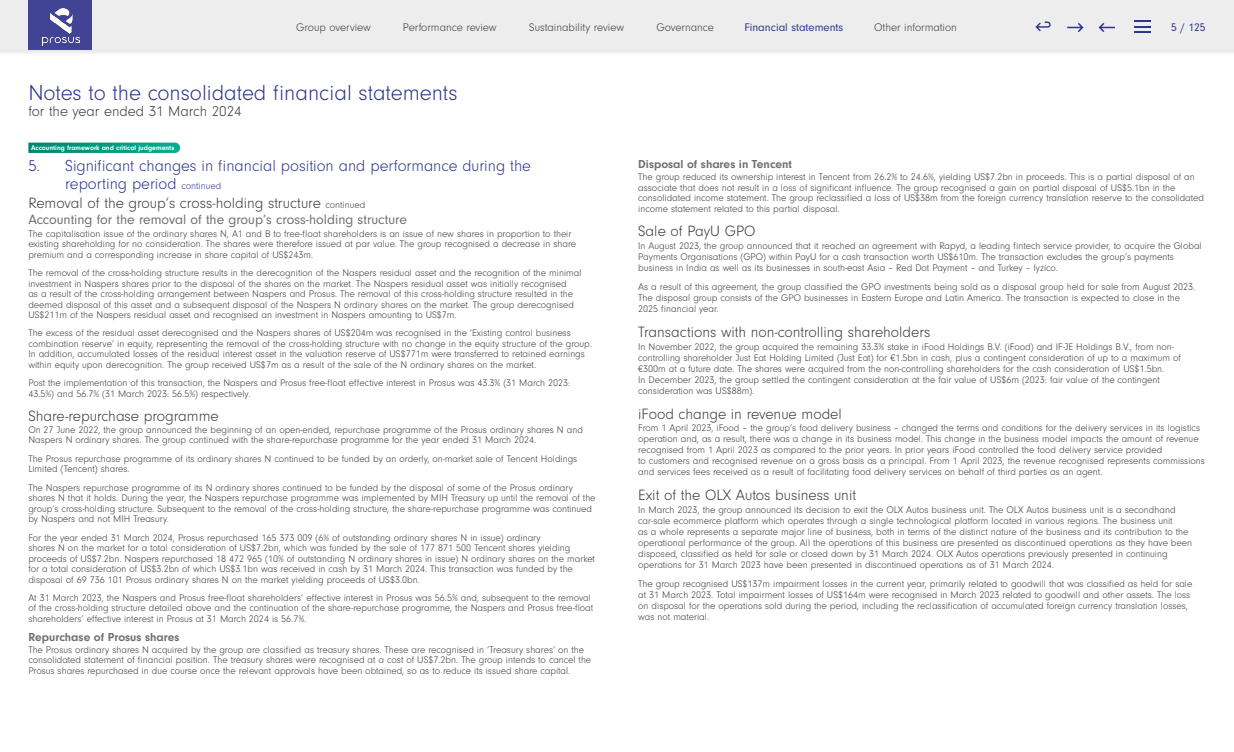
<style>
.page{position:relative;width:1234px;height:752px;background:#fff}
.page>*{position:absolute;margin:0;border:0;box-sizing:border-box;transform-origin:0 0}
.t1{font:300 22.5px "Neuzeit Gro";color:#2e368c}
.t2{font:300 16.5px/17.5px "Neuzeit Gro";color:#2e368c}
.t3{font:300 15.5px "Neuzeit Gro";color:#3d3d3c}
.t4{font:300 15px "Neuzeit Gro";color:#3d3d3c}
.t5{font:14px "Neuzeit Gro";color:#70706f}
.t6{font:700 12px "Neuzeit Gro";color:#70706f}
.t7{font:300 11.5px "Neuzeit Gro";color:#3d3d3c}
.t8{font:11.5px "Neuzeit Gro";color:#2e368c}
.t9{font:300 10px/10.5px "Neuzeit Gro";color:#3d3d3c}
.t10{font:700 7px "Neuzeit Gro";color:#fff}
.s1{font-size:10px}
</style>
<div class="page">
<svg style="left:28px;top:142px;width:152px;height:11px;background:#139f87"></svg>
<div style="left:0;top:0;width:1233px;height:56px;background:#1d1d1b;opacity:.1"></div>
<div style="left:0;top:0;width:1233px;height:50px;background:#ededed"></div>
<div style="left:29px;top:0;width:63px;height:50px;background:#414495"></div>
<img style="left:42px;top:9px;width:37px;height:36px">
<svg style="left:1035px;top:21px;width:15px;height:10px"></svg>
<svg style="left:1134px;top:21px;width:16px;height:12px"></svg>
<svg style="left:1067px;top:23px;width:16px;height:9px"></svg>
<svg style="left:1098px;top:23px;width:16px;height:9px"></svg>
<p class="t7" style="left:296px;top:21px;width:76px">Group overview</p>
<p class="t7" style="left:403px;top:21px;width:95px">Performance review</p>
<p class="t7" style="left:529px;top:21px;width:96px">Sustainability review</p>
<p class="t7" style="left:656px;top:21px;width:59px">Governance</p>
<p class="t8" style="left:744px;top:21px;width:100px">Financial statements</p>
<p class="t7" style="left:874px;top:21px;width:84px">Other information</p>
<p class="t8" style="left:1170px;top:21px;width:36px">5 / 125</p>
<h1 class="t1" style="left:28px;top:81px;width:430px">Notes to the consolidated financial statements</h1>
<h3 class="t4" style="left:28px;top:103px;width:215px">for the year ended 31 March 2024</h3>
<p class="t10" style="left:31px;top:144px;width:144px">Accounting framework and critical judgements</p>
<h2 class="t2" style="left:65px;top:157px;width:467px;text-indent:-37px">5. Significant changes in financial position and performance during the reporting period <span class="s1">continued</span></h2>
<h3 class="t3" style="left:28px;top:194px;width:338px">Removal of the group’s cross-holding structure <span class="s1">continued</span></h3>
<h3 class="t5" style="left:28px;top:212px;width:380px">Accounting for the removal of the group’s cross-holding structure</h3>
<p class="t9" style="left:28px;top:228px;width:549px">The capitalisation issue of the ordinary shares N, A1 and B to free-float shareholders is an issue of new shares in proportion to their existing shareholding for no consideration. The shares were therefore issued at par value. The group recognised a decrease in share premium and a corresponding increase in share capital of US$243m.</p>
<p class="t9" style="left:28px;top:267px;width:554px">The removal of the cross-holding structure results in the derecognition of the Naspers residual asset and the recognition of the minimal investment in Naspers shares prior to the disposal of the shares on the market. The Naspers residual asset was initially recognised<br>as a result of the cross-holding arrangement between Naspers and Prosus. The removal of this cross-holding structure resulted in the deemed disposal of this asset and a subsequent disposal of the Naspers N ordinary shares on the market. The group derecognised US$211m of the Naspers residual asset and recognised an investment in Naspers amounting to US$7m.</p>
<p class="t9" style="left:28px;top:328px;width:565px">The excess of the residual asset derecognised and the Naspers shares of US$204m was recognised in the ‘Existing control business combination reserve’ in equity, representing the removal of the cross-holding structure with no change in the equity structure of the group.<br>In addition, accumulated losses of the residual interest asset in the valuation reserve of US$771m were transferred to retained earnings within equity upon derecognition. The group received US$7m as a result of the sale of the N ordinary shares on the market.</p>
<p class="t9" style="left:28px;top:378px;width:543px">Post the implementation of this transaction, the Naspers and Prosus free-float effective interest in Prosus was 43.3% (31 March 2023:<br>43.5%) and 56.7% (31 March 2023: 56.5%) respectively.</p>
<h3 class="t3" style="left:28px;top:407px;width:192px">Share-repurchase programme</h3>
<p class="t9" style="left:28px;top:424px;width:556px">On 27 June 2022, the group announced the beginning of an open-ended, repurchase programme of the Prosus ordinary shares N and<br>Naspers N ordinary shares. The group continued with the share-repurchase programme for the year ended 31 March 2024.</p>
<p class="t9" style="left:28px;top:453px;width:550px">The Prosus repurchase programme of its ordinary shares N continued to be funded by an orderly, on-market sale of Tencent Holdings<br>Limited (Tencent) shares.</p>
<p class="t9" style="left:28px;top:482px;width:568px">The Naspers repurchase programme of its N ordinary shares continued to be funded by the disposal of some of the Prosus ordinary shares N that it holds. During the year, the Naspers repurchase programme was implemented by MIH Treasury up until the removal of the group’s cross-holding structure. Subsequent to the removal of the cross-holding structure, the share-repurchase programme was continued by Naspers and not MIH Treasury.</p>
<p class="t9" style="left:28px;top:532px;width:568px">For the year ended 31 March 2024, Prosus repurchased 165 373 009 (6% of outstanding ordinary shares N in issue) ordinary<br>shares N on the market for a total consideration of US$7.2bn, which was funded by the sale of 177 871 500 Tencent shares yielding proceeds of US$7.2bn. Naspers repurchased 18 472 965 (10% of outstanding N ordinary shares in issue) N ordinary shares on the market for a total consideration of US$3.2bn of which US$3.1bn was received in cash by 31 March 2024. This transaction was funded by the disposal of 69 736 101 Prosus ordinary shares N on the market yielding proceeds of US$3.0bn.</p>
<p class="t9" style="left:28px;top:592px;width:566px">At 31 March 2023, the Naspers and Prosus free-float shareholders’ effective interest in Prosus was 56.5% and, subsequent to the removal of the cross-holding structure detailed above and the continuation of the share-repurchase programme, the Naspers and Prosus free-float shareholders’ effective interest in Prosus at 31 March 2024 is 56.7%.</p>
<p class="t6" style="left:28px;top:629px;width:152px">Repurchase of Prosus shares</p>
<p class="t9" style="left:28px;top:644px;width:564px">The Prosus ordinary shares N acquired by the group are classified as treasury shares. These are recognised in ‘Treasury shares’ on the consolidated statement of financial position. The treasury shares were recognised at a cost of US$7.2bn. The group intends to cancel the<br>Prosus shares repurchased in due course once the relevant approvals have been obtained, so as to reduce its issued share capital.</p>
<p class="t6" style="left:638px;top:157px;width:155px">Disposal of shares in Tencent</p>
<p class="t9" style="left:638px;top:172px;width:567px">The group reduced its ownership interest in Tencent from 26.2% to 24.6%, yielding US$7.2bn in proceeds. This is a partial disposal of an associate that does not result in a loss of significant influence. The group recognised a gain on partial disposal of US$5.1bn in the consolidated income statement. The group reclassified a loss of US$38m from the foreign currency translation reserve to the consolidated income statement related to this partial disposal.</p>
<h3 class="t3" style="left:638px;top:223px;width:119px">Sale of PayU GPO</h3>
<p class="t9" style="left:638px;top:240px;width:565px;line-height:11px">In August 2023, the group announced that it reached an agreement with Rapyd, a leading fintech service provider, to acquire the Global<br>Payments Organisations (GPO) within PayU for a cash transaction worth US$610m. The transaction excludes the group’s payments business in India as well as its businesses in south-east Asia – Red Dot Payment – and Turkey – Iyzico.</p>
<p class="t9" style="left:638px;top:281px;width:558px;line-height:11px">As a result of this agreement, the group classified the GPO investments being sold as a disposal group held for sale from August 2023.<br>The disposal group consists of the GPO businesses in Eastern Europe and Latin America. The transaction is expected to close in the<br>2025 financial year.</p>
<h3 class="t3" style="left:638px;top:324px;width:293px">Transactions with non-controlling shareholders</h3>
<p class="t9" style="left:638px;top:341px;width:544px;line-height:11px">In November 2022, the group acquired the remaining 33.3% stake in iFood Holdings B.V. (iFood) and IF-JE Holdings B.V., from non&shy;controlling shareholder Just Eat Holding Limited (Just Eat) for €1.5bn in cash, plus a contingent consideration of up to a maximum of €300m at a future date. The shares were acquired from the non-controlling shareholders for the cash consideration of US$1.5bn.<br>In December 2023, the group settled the contingent consideration at the fair value of US$6m (2023: fair value of the contingent consideration was US$88m).</p>
<h3 class="t3" style="left:638px;top:405px;width:205px">iFood change in revenue model</h3>
<p class="t9" style="left:638px;top:422px;width:568px;line-height:11px">From 1 April 2023, iFood ‒ the group’s food delivery business ‒ changed the terms and conditions for the delivery services in its logistics operation and, as a result, there was a change in its business model. This change in the business model impacts the amount of revenue recognised from 1 April 2023 as compared to the prior years. In prior years iFood controlled the food delivery service provided<br>to customers and recognised revenue on a gross basis as a principal. From 1 April 2023, the revenue recognised represents commissions and services fees received as a result of facilitating food delivery services on behalf of third parties as an agent.</p>
<h3 class="t3" style="left:638px;top:486px;width:219px">Exit of the OLX Autos business unit</h3>
<p class="t9" style="left:638px;top:504px;width:555px;line-height:11px">In March 2023, the group announced its decision to exit the OLX Autos business unit. The OLX Autos business unit is a secondhand car-sale ecommerce platform which operates through a single technological platform located in various regions. The business unit<br>as a whole represents a separate major line of business, both in terms of the distinct nature of the business and its contribution to the operational performance of the group. All the operations of this business are presented as discontinued operations as they have been disposed, classified as held for sale or closed down by 31 March 2024. OLX Autos operations previously presented in continuing operations for 31 March 2023 have been presented in discontinued operations as of 31 March 2024.</p>
<p class="t9" style="left:638px;top:578px;width:555px;line-height:11px">The group recognised US$137m impairment losses in the current year, primarily related to goodwill that was classified as held for sale at 31 March 2023. Total impairment losses of US$164m were recognised in March 2023 related to goodwill and other assets. The loss on disposal for the operations sold during the period, including the reclassification of accumulated foreign currency translation losses, was not material.</p>
</div>
